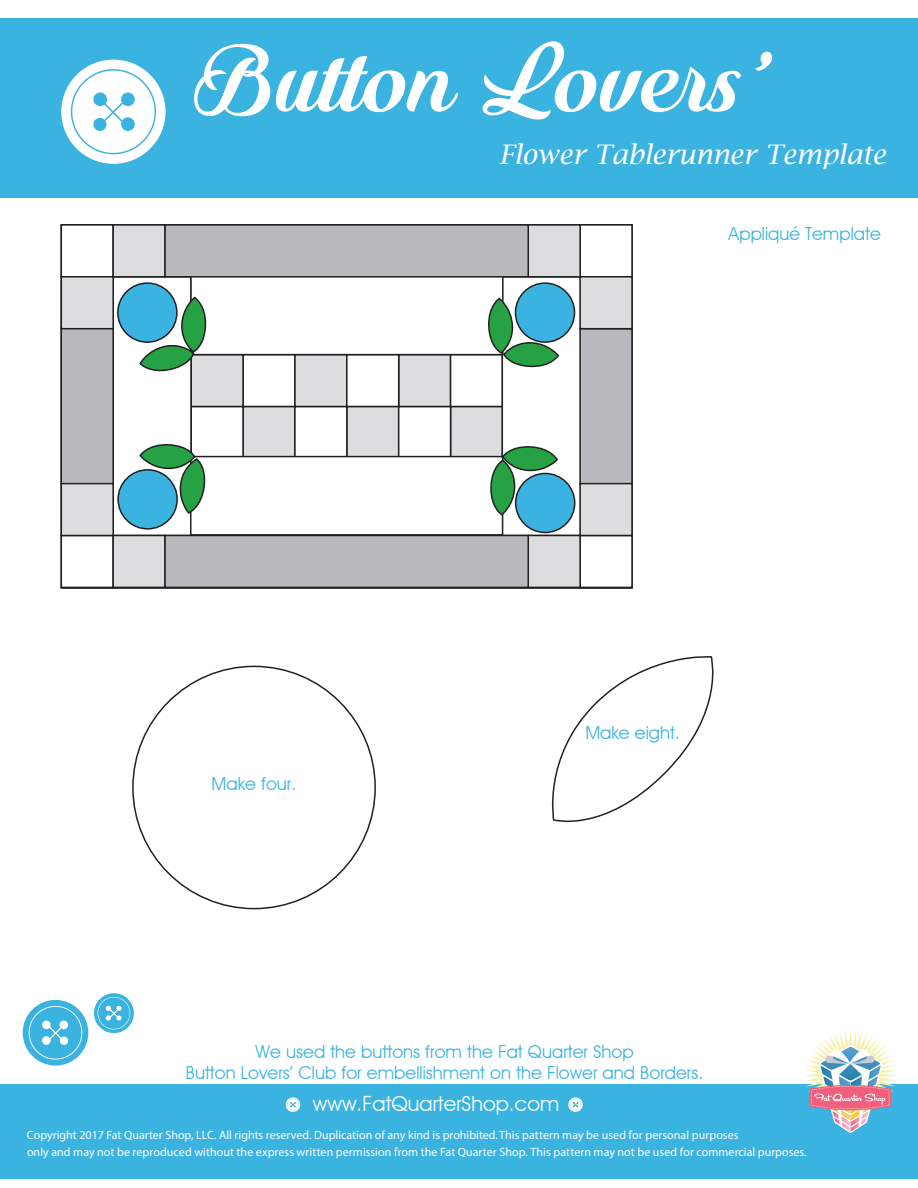
<style>
.page{position:relative;width:918px;height:1188px;background:#fff}
.page>*{position:absolute;margin:0;border:0;box-sizing:border-box;transform-origin:0 0}
.t1{font:100.95px "Quincho Script PERSONALUSE";color:#fff}
.t2{font:italic 27px "Lucida Bright";color:#fff}
.t3{font:21px "Advantage";color:#fff}
.t4{font:18px/21px "Advantage";color:#3bb3e0;text-align:center}
.t5{font:12px/17.2px "Myriad Pro";color:#fff}
</style>
<div class="page">
<div style="left:0;top:18px;width:918px;height:180px;background:#3bb3e0"></div>
<div style="left:61px;top:60px;width:105px;height:104px;background:#fff;border-radius:50%"></div>
<svg style="left:71px;top:69px;width:85px;height:85px"></svg>
<div style="left:93px;top:92px;width:14px;height:14px;background:#3bb3e0;border-radius:50%"></div>
<div style="left:121px;top:92px;width:14px;height:14px;background:#3bb3e0;border-radius:50%"></div>
<div style="left:93px;top:118px;width:13px;height:13px;background:#3bb3e0;border-radius:50%"></div>
<div style="left:121px;top:117px;width:14px;height:14px;background:#3bb3e0;border-radius:50%"></div>
<div style="left:0;top:1085px;width:918px;height:94px;background:#3bb3e0"></div>
<svg style="left:803px;top:1030px;width:95px;height:103px"></svg>
<div style="left:23px;top:1000px;width:65px;height:66px;background:#3bb3e0;border-radius:50%"></div>
<svg style="left:29px;top:1006px;width:53px;height:54px"></svg>
<div style="left:60px;top:1021px;width:8px;height:8px;background:#fff;border-radius:50%"></div>
<div style="left:42px;top:1021px;width:9px;height:8px;background:#fff;border-radius:50%"></div>
<div style="left:60px;top:1037px;width:8px;height:8px;background:#fff;border-radius:50%"></div>
<div style="left:42px;top:1036px;width:9px;height:9px;background:#fff;border-radius:50%"></div>
<svg style="left:94px;top:993px;width:40px;height:40px"></svg>
<svg style="left:98px;top:997px;width:32px;height:32px"></svg>
<svg style="left:286px;top:1097px;width:14px;height:15px"></svg>
<svg style="left:287px;top:1099px;width:12px;height:12px"></svg>
<svg style="left:568px;top:1097px;width:15px;height:15px"></svg>
<svg style="left:570px;top:1099px;width:11px;height:12px"></svg>
<svg style="left:551px;top:656px;width:163px;height:167px"></svg>
<div style="left:61px;top:224px;width:53px;height:54px;border:2px solid #231f20"></div>
<div style="left:243px;top:406px;width:52px;height:52px;background:#dcdddf"></div>
<div style="left:347px;top:406px;width:52px;height:52px;background:#dcdddf"></div>
<div style="left:451px;top:406px;width:51px;height:52px;background:#dcdddf"></div>
<div style="left:190px;top:406px;width:54px;height:53px;border:2px solid #231f20"></div>
<div style="left:294px;top:406px;width:54px;height:53px;border:2px solid #231f20"></div>
<div style="left:398px;top:406px;width:53px;height:53px;border:2px solid #231f20"></div>
<div style="left:191px;top:355px;width:52px;height:51px;background:#dcdddf"></div>
<div style="left:190px;top:354px;width:54px;height:53px;border:2px solid #231f20"></div>
<div style="left:295px;top:355px;width:52px;height:51px;background:#dcdddf"></div>
<div style="left:294px;top:354px;width:54px;height:53px;border:2px solid #231f20"></div>
<div style="left:399px;top:355px;width:52px;height:51px;background:#dcdddf"></div>
<div style="left:398px;top:354px;width:53px;height:53px;border:2px solid #231f20"></div>
<div style="left:346px;top:354px;width:53px;height:53px;border:2px solid #231f20"></div>
<div style="left:450px;top:354px;width:53px;height:53px;border:2px solid #231f20"></div>
<div style="left:112px;top:276px;width:80px;height:260px;border:2px solid #231f20"></div>
<div style="left:190px;top:276px;width:314px;height:79px;border:2px solid #231f20"></div>
<div style="left:190px;top:456px;width:313px;height:80px;border:2px solid #231f20"></div>
<div style="left:579px;top:224px;width:54px;height:54px;border:2px solid #231f20"></div>
<div style="left:113px;top:225px;width:52px;height:52px;background:#dcdddf"></div>
<div style="left:112px;top:224px;width:54px;height:54px;border:2px solid #231f20"></div>
<div style="left:528px;top:225px;width:52px;height:52px;background:#dcdddf"></div>
<div style="left:527px;top:224px;width:54px;height:54px;border:2px solid #231f20"></div>
<div style="left:165px;top:225px;width:363px;height:52px;background:#b8b9bc"></div>
<div style="left:164px;top:224px;width:365px;height:54px;border:2px solid #231f20"></div>
<div style="left:580px;top:329px;width:52px;height:155px;background:#b8b9bc"></div>
<div style="left:579px;top:328px;width:54px;height:157px;border:2px solid #231f20"></div>
<div style="left:61px;top:328px;width:52px;height:156px;background:#b8b9bc"></div>
<div style="left:61px;top:328px;width:53px;height:157px;border:2px solid #231f20"></div>
<div style="left:61px;top:535px;width:53px;height:53px;border:2px solid #231f20"></div>
<div style="left:579px;top:535px;width:54px;height:53px;border:2px solid #231f20"></div>
<div style="left:113px;top:535px;width:52px;height:52px;background:#dcdddf"></div>
<div style="left:112px;top:535px;width:54px;height:53px;border:2px solid #231f20"></div>
<div style="left:61px;top:484px;width:52px;height:51px;background:#dcdddf"></div>
<div style="left:61px;top:483px;width:53px;height:53px;border:2px solid #231f20"></div>
<div style="left:61px;top:277px;width:52px;height:52px;background:#dcdddf"></div>
<div style="left:61px;top:276px;width:53px;height:53px;border:2px solid #231f20"></div>
<div style="left:580px;top:484px;width:52px;height:51px;background:#dcdddf"></div>
<div style="left:579px;top:483px;width:54px;height:53px;border:2px solid #231f20"></div>
<div style="left:580px;top:277px;width:52px;height:52px;background:#dcdddf"></div>
<div style="left:579px;top:276px;width:54px;height:53px;border:2px solid #231f20"></div>
<div style="left:528px;top:535px;width:52px;height:52px;background:#dcdddf"></div>
<div style="left:527px;top:535px;width:54px;height:53px;border:2px solid #231f20"></div>
<div style="left:165px;top:535px;width:363px;height:52px;background:#b8b9bc"></div>
<div style="left:164px;top:535px;width:365px;height:53px;border:2px solid #231f20"></div>
<svg style="left:139px;top:296px;width:69px;height:79px"></svg>
<svg style="left:486px;top:297px;width:74px;height:72px"></svg>
<svg style="left:139px;top:442px;width:68px;height:72px"></svg>
<svg style="left:490px;top:446px;width:69px;height:70px"></svg>
<div style="left:118px;top:283px;width:59px;height:59px;background:#3bb3e0;border-radius:50%"></div>
<div style="left:117px;top:282px;width:61px;height:61px;border:2px solid #231f20;border-radius:50%"></div>
<div style="left:515px;top:283px;width:60px;height:59px;background:#3bb3e0;border-radius:50%"></div>
<div style="left:515px;top:282px;width:60px;height:61px;border:2px solid #231f20;border-radius:50%"></div>
<div style="left:118px;top:470px;width:59px;height:59px;background:#3bb3e0;border-radius:50%"></div>
<div style="left:117px;top:469px;width:61px;height:61px;border:2px solid #231f20;border-radius:50%"></div>
<div style="left:516px;top:473px;width:59px;height:59px;background:#3bb3e0;border-radius:50%"></div>
<div style="left:515px;top:473px;width:60px;height:60px;border:2px solid #231f20;border-radius:50%"></div>
<h1 class="t1" style="left:194px;top:21px;width:578px">Button Lovers’</h1>
<h2 class="t2" style="left:499px;top:143px;width:388px">Flower Tablerunner Template</h2>
<h3 class="t4" style="left:729px;top:225px;width:154px">Appliqué Template</h3>
<h3 class="t4" style="left:212px;top:774px;width:86px">Make four.</h3>
<h3 class="t4" style="left:585px;top:724px;width:96px">Make eight.</h3>
<h3 class="t4" style="left:186px;top:1042px;width:519px">We used the buttons from the Fat Quarter Shop<br>Button Lovers’ Club for embellishment on the Flower and Borders.</h3>
<h3 class="t3" style="left:313px;top:1095px;width:248px">www.FatQuarterShop.com</h3>
<p class="t5" style="left:27px;top:1128px;width:781px">Copyright 2017 Fat Quarter Shop, LLC. All rights reserved. Duplication of any kind is prohibited. This pattern may be used for personal purposes<br>only and may not be reproduced without the express written permission from the Fat Quarter Shop. This pattern may not be used for commercial purposes.</p>
</div>
